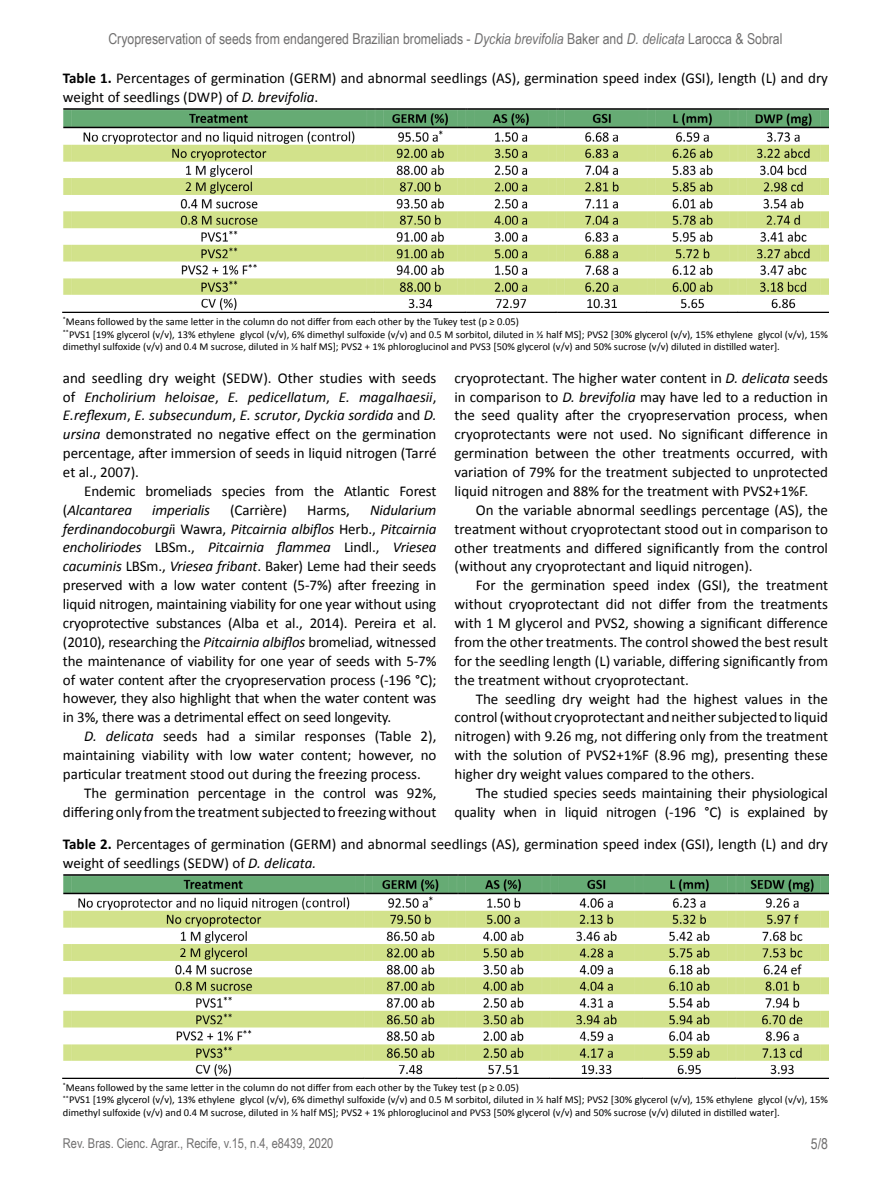
<style>
.page{position:relative;width:891px;height:1188px;background:#fff}
.page>*{position:absolute;margin:0;border:0;box-sizing:border-box;transform-origin:0 0}
.t1{font:15px/18.9px "Calibri";color:#000;text-align:justify}
.t2{font:15px "Arial Narrow";color:#706f6f}
.t3{font:italic 15px "Calibri";letter-spacing:-.01em;color:#000}
.t4{font:13.5px "Arial Narrow";color:#706f6f}
.t5{font:10.5px/12.6px "Calibri";color:#000}
.s1{font-style:italic}
.s2{font-weight:700}
</style>
<div class="page">
<img style="left:63px;top:108px;width:765px;height:205px">
<img style="left:63px;top:874px;width:765px;height:205px">
<p class="t2" style="left:108px;top:28px;width:676px">Cryopreservation of seeds from endangered Brazilian bromeliads - <span class="s1">Dyckia brevifolia</span> Baker and <span class="s1">D. delicata</span> Larocca &amp; Sobral</p>
<p class="t1" style="left:63px;top:69px;width:767px"><span class="s2">Table 1.</span> Percentages of germination (GERM) and abnormal seedlings (AS), germination speed index (GSI), length (L) and dry weight of seedlings (DWP) of <span class="s1">D. brevifolia</span>.</p>
<p class="t5" style="left:63px;top:315px;width:767px"><sup>*</sup>Means followed by the same letter in the column do not differ from each other by the Tukey test (p ≥ 0.05)<br><sup>**</sup>PVS1 [19% glycerol (v/v), 13% ethylene glycol (v/v), 6% dimethyl sulfoxide (v/v) and 0.5 M sorbitol, diluted in ½ half MS]; PVS2 [30% glycerol (v/v), 15% ethylene glycol (v/v), 15% dimethyl sulfoxide (v/v) and 0.4 M sucrose, diluted in ½ half MS]; PVS2 + 1% phloroglucinol and PVS3 [50% glycerol (v/v) and 50% sucrose (v/v) diluted in distilled water].</p>
<p class="t1" style="left:63px;top:368px;width:375px">and seedling dry weight (SEDW). Other studies with seeds of <span class="s1">Encholirium heloisae</span>, <span class="s1">E. pedicellatum</span>, <span class="s1">E. magalhaesii</span>, <span class="s1">E.reflexum</span>, <span class="s1">E. subsecundum</span>, <span class="s1">E. scrutor</span>, <span class="s1">Dyckia sordida</span> and <span class="s1">D. ursina</span> demonstrated no negative effect on the germination percentage, after immersion of seeds in liquid nitrogen (Tarré et al., 2007).</p>
<p class="t1" style="left:63px;top:481px;width:375px;text-indent:21px">Endemic bromeliads species from the Atlantic Forest (<span class="s1">Alcantarea</span></p>
<p class="t3" style="left:152px;top:500px;width:59px">imperialis</p>
<p class="t1" style="left:230px;top:500px;width:58px">(Carrière)</p>
<p class="t1" style="left:307px;top:500px;width:44px">Harms,</p>
<p class="t1" style="left:63px;top:500px;width:375px;text-indent:307px"><span class="s1">Nidularium ferdinandocoburgi</span>i Wawra, <span class="s1">Pitcairnia albiflos</span> Herb., <span class="s1">Pitcairnia encholiriodes</span> LBSm., <span class="s1">Pitcairnia flammea</span> Lindl., <span class="s1">Vriesea cacuminis</span> LBSm., <span class="s1">Vriesea fribant</span>. Baker) Leme had their seeds preserved with a low water content (5-7%) after freezing in liquid nitrogen, maintaining viability for one year without using cryoprotective substances (Alba et al., 2014). Pereira et al. (2010), researching the <span class="s1">Pitcairnia albiflos</span> bromeliad, witnessed the maintenance of viability for one year of seeds with 5-7% of water content after the cryopreservation process (-196 °C); however, they also highlight that when the water content was in 3%, there was a detrimental effect on seed longevity.</p>
<p class="t1" style="left:63px;top:727px;width:375px;text-indent:21px"><span class="s1">D. delicata</span> seeds had a similar responses (Table 2), maintaining viability with low water content; however, no particular treatment stood out during the freezing process.</p>
<p class="t1" style="left:63px;top:783px;width:375px;text-align:right">The germination percentage in the control was 92%, differing only from the treatment subjected to freezing without</p>
<p class="t1" style="left:455px;top:368px;width:375px">cryoprotectant. The higher water content in <span class="s1">D. delicata</span> seeds in comparison to <span class="s1">D. brevifolia</span> may have led to a reduction in the seed quality after the cryopreservation process, when cryoprotectants were not used. No significant difference in germination between the other treatments occurred, with variation of 79% for the treatment subjected to unprotected liquid nitrogen and 88% for the treatment with PVS2+1%F.</p>
<p class="t1" style="left:455px;top:500px;width:375px;text-indent:21px">On the variable abnormal seedlings percentage (AS), the treatment without cryoprotectant stood out in comparison to other treatments and differed significantly from the control (without any cryoprotectant and liquid nitrogen).</p>
<p class="t1" style="left:455px;top:576px;width:375px;text-indent:21px">For the germination speed index (GSI), the treatment without cryoprotectant did not differ from the treatments with 1 M glycerol and PVS2, showing a significant difference from the other treatments. The control showed the best result for the seedling length (L) variable, differing significantly from the treatment without cryoprotectant.</p>
<p class="t1" style="left:455px;top:689px;width:375px;text-indent:21px">The seedling dry weight had the highest values in the control (without cryoprotectant and neither subjected to liquid nitrogen) with 9.26 mg, not differing only from the treatment with the solution of PVS2+1%F (8.96 mg), presenting these higher dry weight values compared to the others.</p>
<p class="t1" style="left:455px;top:783px;width:375px;text-align:right">The studied species seeds maintaining their physiological quality when in liquid nitrogen (-196 °C) is explained by</p>
<p class="t1" style="left:63px;top:835px;width:767px"><span class="s2">Table 2.</span> Percentages of germination (GERM) and abnormal seedlings (AS), germination speed index (GSI), length (L) and dry weight of seedlings (SEDW) of <span class="s1">D. delicata.</span></p>
<p class="t5" style="left:63px;top:1081px;width:767px"><sup>*</sup>Means followed by the same letter in the column do not differ from each other by the Tukey test (p ≥ 0.05)<br><sup>**</sup>PVS1 [19% glycerol (v/v), 13% ethylene glycol (v/v), 6% dimethyl sulfoxide (v/v) and 0.5 M sorbitol, diluted in ½ half MS]; PVS2 [30% glycerol (v/v), 15% ethylene glycol (v/v), 15% dimethyl sulfoxide (v/v) and 0.4 M sucrose, diluted in ½ half MS]; PVS2 + 1% phloroglucinol and PVS3 [50% glycerol (v/v) and 50% sucrose (v/v) diluted in distilled water].</p>
<p class="t4" style="left:63px;top:1134px;width:272px">Rev. Bras. Cienc. Agrar., Recife, v.15, n.4, e8439, 2020</p>
<p class="t2" style="left:811px;top:1133px;width:19px">5/8</p>
</div>
